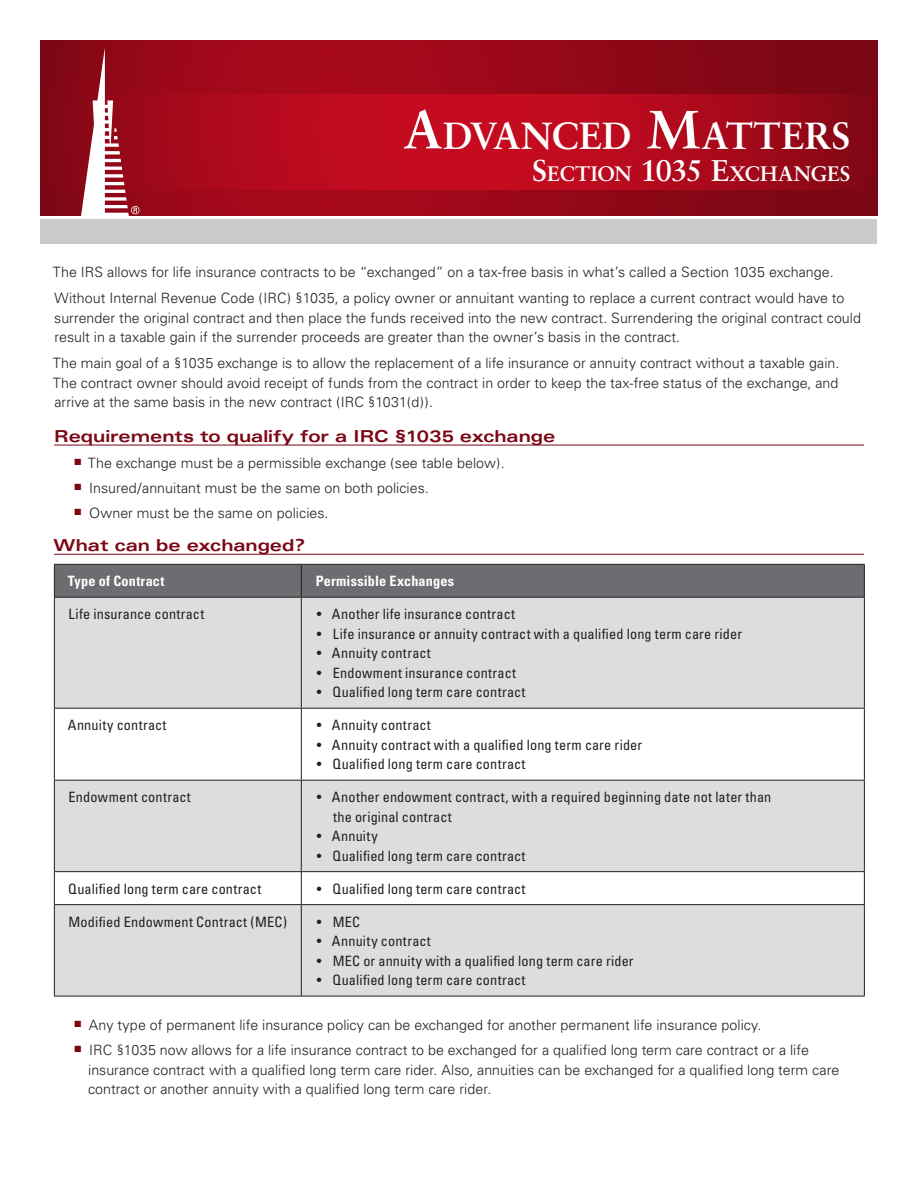
<style>
.page{position:relative;width:918px;height:1188px;background:#fff}
.page>*{position:absolute;margin:0;border:0;box-sizing:border-box;transform-origin:0 0}
.t1{font:700 37.8px "Sabon";letter-spacing:-.005em;color:#fff}
.t2{font:700 21px "Sabon";color:#fff}
.t3{font:700 expanded 16.5px "Univers";letter-spacing:-.005em;color:#7c0714}
.t4{font:300 14.25px/19.5px "Univers";color:#231f20}
.t5{font:condensed 14.25px/19.5px "Univers";letter-spacing:.01em;color:#231f20}
.t6{font:700 condensed 14.25px "Univers";letter-spacing:.01em;color:#fff}
.s1{font-size:54px}
.s2{font-size:30px}
</style>
<div class="page">
<hr style="left:54px;top:445px;width:810px;height:1px;background:#7c0714">
<hr style="left:54px;top:554px;width:810px;height:1px;background:#7c0714">
<div style="left:55px;top:565px;width:809px;height:32px;background:#6c6d70"></div>
<svg style="left:55px;top:598px;width:809px;height:398px;fill:#dcdddf"></svg>
<hr style="left:54px;top:564px;width:247px;height:1px;background:#231f20">
<hr style="left:54px;top:565px;width:1px;height:32px;background:#231f20">
<hr style="left:301px;top:564px;width:564px;height:1px;background:#231f20">
<hr style="left:864px;top:565px;width:1px;height:32px;background:#231f20">
<hr style="left:54px;top:597px;width:247px;height:1px;background:#231f20">
<hr style="left:54px;top:598px;width:1px;height:110px;background:#231f20">
<hr style="left:301px;top:597px;width:564px;height:1px;background:#231f20">
<hr style="left:301px;top:598px;width:1px;height:110px;background:#231f20">
<hr style="left:864px;top:598px;width:1px;height:110px;background:#231f20">
<hr style="left:54px;top:708px;width:247px;height:1px;background:#231f20">
<hr style="left:54px;top:709px;width:1px;height:71px;background:#231f20">
<hr style="left:301px;top:708px;width:564px;height:1px;background:#231f20">
<hr style="left:301px;top:709px;width:1px;height:71px;background:#231f20">
<hr style="left:864px;top:709px;width:1px;height:71px;background:#231f20">
<hr style="left:54px;top:780px;width:247px;height:1px;background:#231f20">
<hr style="left:54px;top:781px;width:1px;height:90px;background:#231f20">
<hr style="left:301px;top:780px;width:564px;height:1px;background:#231f20">
<hr style="left:301px;top:781px;width:1px;height:90px;background:#231f20">
<hr style="left:864px;top:781px;width:1px;height:90px;background:#231f20">
<hr style="left:54px;top:871px;width:247px;height:1px;background:#231f20">
<hr style="left:54px;top:872px;width:1px;height:32px;background:#231f20">
<hr style="left:301px;top:871px;width:564px;height:1px;background:#231f20">
<hr style="left:301px;top:872px;width:1px;height:32px;background:#231f20">
<hr style="left:864px;top:872px;width:1px;height:32px;background:#231f20">
<hr style="left:54px;top:904px;width:247px;height:1px;background:#231f20">
<hr style="left:54px;top:905px;width:1px;height:91px;background:#231f20">
<hr style="left:301px;top:904px;width:564px;height:1px;background:#231f20">
<hr style="left:301px;top:905px;width:1px;height:91px;background:#231f20">
<hr style="left:864px;top:905px;width:1px;height:91px;background:#231f20">
<hr style="left:54px;top:996px;width:247px;height:1px;background:#231f20">
<hr style="left:301px;top:996px;width:564px;height:1px;background:#231f20">
<hr style="left:301px;top:565px;width:1px;height:32px;background:#231f20">
<svg style="left:40px;top:94px;width:838px;height:96px;background:#ae091c"></svg>
<svg style="left:40px;top:190px;width:838px;height:26px;background:#930717"></svg>
<svg style="left:40px;top:40px;width:838px;height:54px;background:#930717"></svg>
<div style="left:40px;top:218px;width:838px;height:26px;background:#c9cacc"></div>
<hr style="left:27px;top:216px;width:864px;height:3px;background:#fff">
<svg style="left:81px;top:49px;width:58px;height:167px"></svg>
<h1 class="t1" style="left:403px;top:112px;width:446px"><span class="s1">A</span>DVANCED <span class="s1">M</span>ATTERS</h1>
<h2 class="t2" style="left:532px;top:161px;width:318px"><span class="s2">S</span>ECTION <span class="s2">1035 E</span>XCHANGES</h2>
<p class="t4" style="left:53px;top:259px;width:793px;line-height:26.2px">The IRS allows for life insurance contracts to be “exchanged” on a tax-free basis in what’s called a Section 1035 exchange.<br>Without Internal Revenue Code (IRC) §1035, a policy owner or annuitant wanting to replace a current contract would have to</p>
<p class="t4" style="left:54px;top:308px;width:808px">surrender the original contract and then place the funds received into the new contract. Surrendering the original contract could result in a taxable gain if the surrender proceeds are greater than the owner’s basis in the contract.</p>
<p class="t4" style="left:53px;top:354px;width:788px;text-align:justify">The main goal of a §1035 exchange is to allow the replacement of a life insurance or annuity contract without a taxable gain.<br>The contract owner should avoid receipt of funds from the contract in order to keep the tax-free status of the exchange, and arrive at the same basis in the new contract (IRC §1031(d)).</p>
<p class="t3" style="left:54px;top:427px;width:503px">Requirements to qualify for a IRC §1035 exchange</p>
<p class="t4" style="left:75px;top:453px;width:431px"><sup>■</sup> The exchange must be a permissible exchange (see table below).</p>
<p class="t4" style="left:75px;top:478px;width:356px"><sup>■</sup> Insured/annuitant must be the same on both policies.</p>
<p class="t4" style="left:75px;top:503px;width:255px"><sup>■</sup> Owner must be the same on policies.</p>
<p class="t3" style="left:54px;top:536px;width:253px">What can be exchanged?</p>
<p class="t6" style="left:68px;top:573px;width:98px">Type of Contract</p>
<p class="t6" style="left:316px;top:573px;width:140px">Permissible Exchanges</p>
<p class="t5" style="left:69px;top:604px;width:137px">Life insurance contract</p>
<p class="t5" style="left:317px;top:604px;width:200px">• Another life insurance contract</p>
<p class="t5" style="left:317px;top:624px;width:427px">• Life insurance or annuity contract with a qualified long term care rider</p>
<p class="t5" style="left:317px;top:643px;width:115px">• Annuity contract</p>
<p class="t5" style="left:317px;top:663px;width:201px">• Endowment insurance contract</p>
<p class="t5" style="left:317px;top:682px;width:210px">• Qualified long term care contract</p>
<p class="t5" style="left:68px;top:715px;width:100px">Annuity contract</p>
<p class="t5" style="left:317px;top:715px;width:115px">• Annuity contract</p>
<p class="t5" style="left:317px;top:735px;width:327px">• Annuity contract with a qualified long term care rider</p>
<p class="t5" style="left:317px;top:754px;width:210px">• Qualified long term care contract</p>
<p class="t5" style="left:69px;top:787px;width:124px">Endowment contract</p>
<p class="t5" style="left:333px;top:787px;width:440px;text-indent:-16px">• Another endowment contract, with a required beginning date not later than the original contract</p>
<p class="t5" style="left:317px;top:826px;width:62px">• Annuity</p>
<p class="t5" style="left:317px;top:846px;width:210px">• Qualified long term care contract</p>
<p class="t5" style="left:68px;top:879px;width:195px">Qualified long term care contract</p>
<p class="t5" style="left:317px;top:879px;width:210px">• Qualified long term care contract</p>
<p class="t5" style="left:68px;top:912px;width:220px">Modified Endowment Contract (MEC)</p>
<p class="t5" style="left:317px;top:912px;width:45px">• MEC</p>
<p class="t5" style="left:317px;top:931px;width:115px">• Annuity contract</p>
<p class="t5" style="left:317px;top:951px;width:318px">• MEC or annuity with a qualified long term care rider</p>
<p class="t5" style="left:317px;top:970px;width:210px">• Qualified long term care contract</p>
<p class="t4" style="left:75px;top:1015px;width:688px"><sup>■</sup> Any type of permanent life insurance policy can be exchanged for another permanent life insurance policy.</p>
<p class="t4" style="left:88px;top:1040px;width:753px;text-indent:-13px"><sup>■</sup> IRC §1035 now allows for a life insurance contract to be exchanged for a qualified long term care contract or a life insurance contract with a qualified long term care rider. Also, annuities can be exchanged for a qualified long term care contract or another annuity with a qualified long term care rider.</p>
</div>
